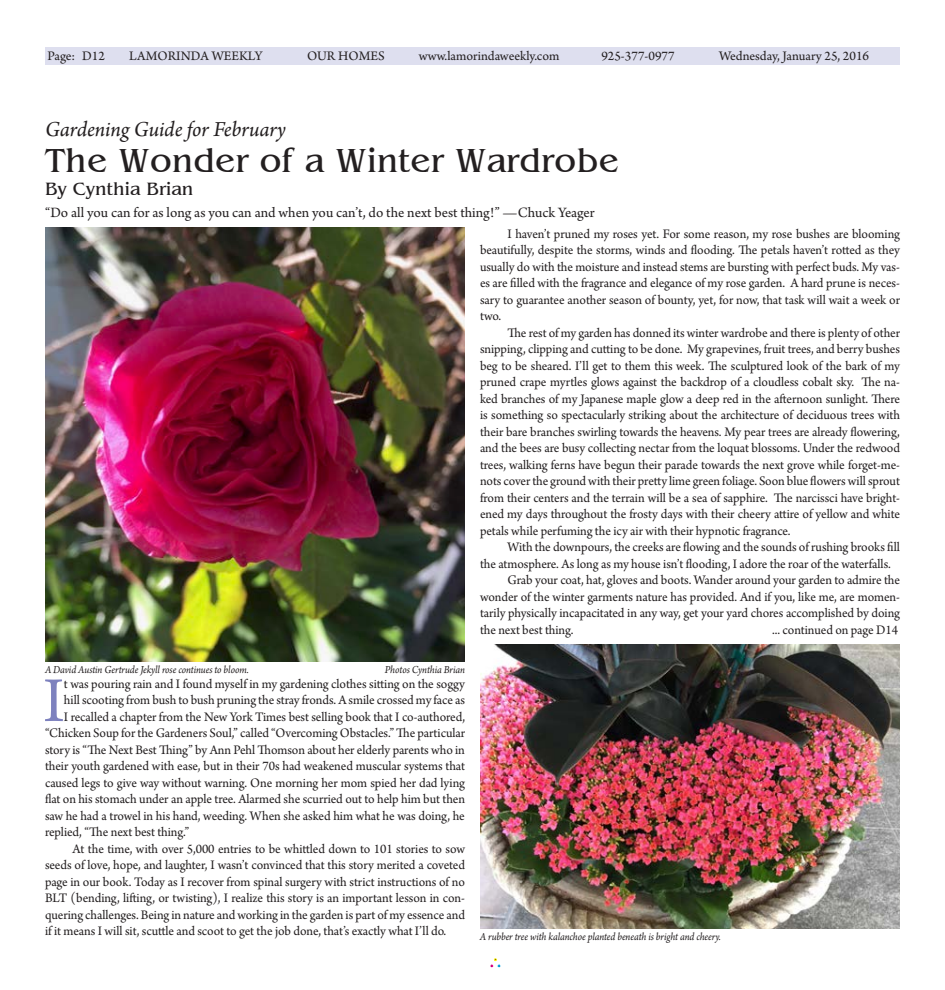
<style>
.page{position:relative;width:945px;height:990px;background:#fff}
.page>*{position:absolute;margin:0;border:0;box-sizing:border-box;transform-origin:0 0}
.t1{font:67.12px "Arno Pro";color:#7d81be}
.t2{font:35px "Benguiat";color:#231f20}
.t3{font:italic 22.5px "Arno Pro";letter-spacing:-.005em;color:#231f20}
.t4{font:18.75px "Benguiat";color:#231f20}
.t5{font:15px "Arno Pro";color:#231f20}
.t6{font:13.75px/16.5px "Arno Pro";letter-spacing:-.005em;color:#231f20;text-align:justify}
.t7{font:italic 11.25px "Arno Pro";letter-spacing:-.01em;color:#231f20;scale:.94 1}
</style>
<div class="page">
<div style="left:490px;top:958px;width:11px;height:10px;border:1px solid #fff"></div>
<div style="left:45px;top:47px;width:855px;height:17px;background:#dedfef"></div>
<img style="left:45px;top:228px;width:420px;height:433px">
<img style="left:480px;top:644px;width:420px;height:285px">
<p class="t6" style="left:48px;top:49px;width:59px">Page: D12</p>
<p class="t6" style="left:129px;top:49px;width:135px">LAMORINDA WEEKLY</p>
<p class="t6" style="left:307px;top:49px;width:79px">OUR HOMES</p>
<p class="t6" style="left:419px;top:49px;width:142px">www.lamorindaweekly.com</p>
<p class="t6" style="left:601px;top:49px;width:75px">925-377-0977</p>
<p class="t6" style="left:719px;top:49px;width:152px">Wednesday, January 25, 2016</p>
<h3 class="t3" style="left:45px;top:117px;width:243px">Gardening Guide for February</h3>
<h2 class="t2" style="left:45px;top:143px;width:576px">The Wonder of a Winter Wardrobe</h2>
<h3 class="t4" style="left:45px;top:179px;width:150px">By Cynthia Brian</h3>
<p class="t5" style="left:45px;top:204px;width:551px">“Do all you can for as long as you can and when you can’t, do the next best thing!” —Chuck Yeager</p>
<p class="t7" style="left:45px;top:663px;width:218px">A David Austin Gertrude Jekyll rose continues to bloom.</p>
<p class="t7" style="left:385px;top:663px;width:87px">Photos Cynthia Brian</p>
<h1 class="t1" style="left:43px;top:662px;width:22px">I</h1>
<p class="t6" style="left:64px;top:676px;width:403px">t was pouring rain and I found myself in my gardening clothes sitting on the soggy</p>
<p class="t6" style="left:64px;top:693px;width:403px">hill scooting from bush to bush pruning the stray fronds. A smile crossed my face as</p>
<p class="t6" style="left:64px;top:709px;width:403px">I recalled a chapter from the New York Times best selling book that I co-authored,</p>
<p class="t6" style="left:45px;top:726px;width:422px">“Chicken Soup for the Gardeners Soul,” called “Overcoming Obstacles.” The particular</p>
<p class="t6" style="left:45px;top:742px;width:421px">story is “The Next Best Thing” by Ann Pehl Thomson about her elderly parents who in</p>
<p class="t6" style="left:45px;top:759px;width:422px">their youth gardened with ease, but in their 70s had weakened muscular systems that</p>
<p class="t6" style="left:45px;top:775px;width:422px">caused legs to give way without warning. One morning her mom spied her dad lying</p>
<p class="t6" style="left:45px;top:792px;width:422px">flat on his stomach under an apple tree. Alarmed she scurried out to help him but then</p>
<p class="t6" style="left:45px;top:808px;width:421px">saw he had a trowel in his hand, weeding. When she asked him what he was doing, he</p>
<p class="t6" style="left:45px;top:825px;width:146px">replied, “The next best thing.”</p>
<p class="t6" style="left:73px;top:841px;width:394px">At the time, with over 5,000 entries to be whittled down to 101 stories to sow</p>
<p class="t6" style="left:45px;top:858px;width:422px">seeds of love, hope, and laughter, I wasn’t convinced that this story merited a coveted</p>
<p class="t6" style="left:45px;top:874px;width:421px">page in our book. Today as I recover from spinal surgery with strict instructions of no</p>
<p class="t6" style="left:45px;top:891px;width:421px">BLT (bending, lifting, or twisting), I realize this story is an important lesson in con-</p>
<p class="t6" style="left:45px;top:907px;width:421px">quering challenges. Being in nature and working in the garden is part of my essence and</p>
<p class="t6" style="left:45px;top:924px;width:403px">if it means I will sit, scuttle and scoot to get the job done, that’s exactly what I’ll do.</p>
<p class="t6" style="left:480px;top:226px;width:422px;text-indent:28px">I haven’t pruned my roses yet. For some reason, my rose bushes are blooming beautifully, despite the storms, winds and flooding. The petals haven’t rotted as they usually do with the moisture and instead stems are bursting with perfect buds. My vas&shy;es are filled with the fragrance and elegance of my rose garden. A hard prune is neces&shy;sary to guarantee another season of bounty, yet, for now, that task will wait a week or two.</p>
<p class="t6" style="left:480px;top:325px;width:422px;text-indent:28px">The rest of my garden has donned its winter wardrobe and there is plenty of other snipping, clipping and cutting to be done. My grapevines, fruit trees, and berry bushes beg to be sheared. I’ll get to them this week. The sculptured look of the bark of my pruned crape myrtles glows against the backdrop of a cloudless cobalt sky. The na&shy;ked branches of my Japanese maple glow a deep red in the afternoon sunlight. There is something so spectacularly striking about the architecture of deciduous trees with their bare branches swirling towards the heavens. My pear trees are already flowering, and the bees are busy collecting nectar from the loquat blossoms. Under the redwood trees, walking ferns have begun their parade towards the next grove while forget-me&shy;nots cover the ground with their pretty lime green foliage. Soon blue flowers will sprout from their centers and the terrain will be a sea of sapphire. The narcissci have bright&shy;ened my days throughout the frosty days with their cheery attire of yellow and white petals while perfuming the icy air with their hypnotic fragrance.</p>
<p class="t6" style="left:508px;top:540px;width:394px">With the downpours, the creeks are flowing and the sounds of rushing brooks fill</p>
<p class="t6" style="left:480px;top:556px;width:412px">the atmosphere. As long as my house isn’t flooding, I adore the roar of the waterfalls.</p>
<p class="t6" style="left:508px;top:573px;width:394px">Grab your coat, hat, gloves and boots. Wander around your garden to admire the</p>
<p class="t6" style="left:480px;top:589px;width:422px">wonder of the winter garments nature has provided. And if you, like me, are momen-</p>
<p class="t6" style="left:480px;top:606px;width:422px">tarily physically incapacitated in any way, get your yard chores accomplished by doing</p>
<p class="t6" style="left:480px;top:622px;width:95px">the next best thing.</p>
<p class="t6" style="left:772px;top:622px;width:127px">... continued on page D14</p>
<p class="t7" style="left:480px;top:930px;width:258px">A rubber tree with kalanchoe planted beneath is bright and cheery.</p>
</div>
